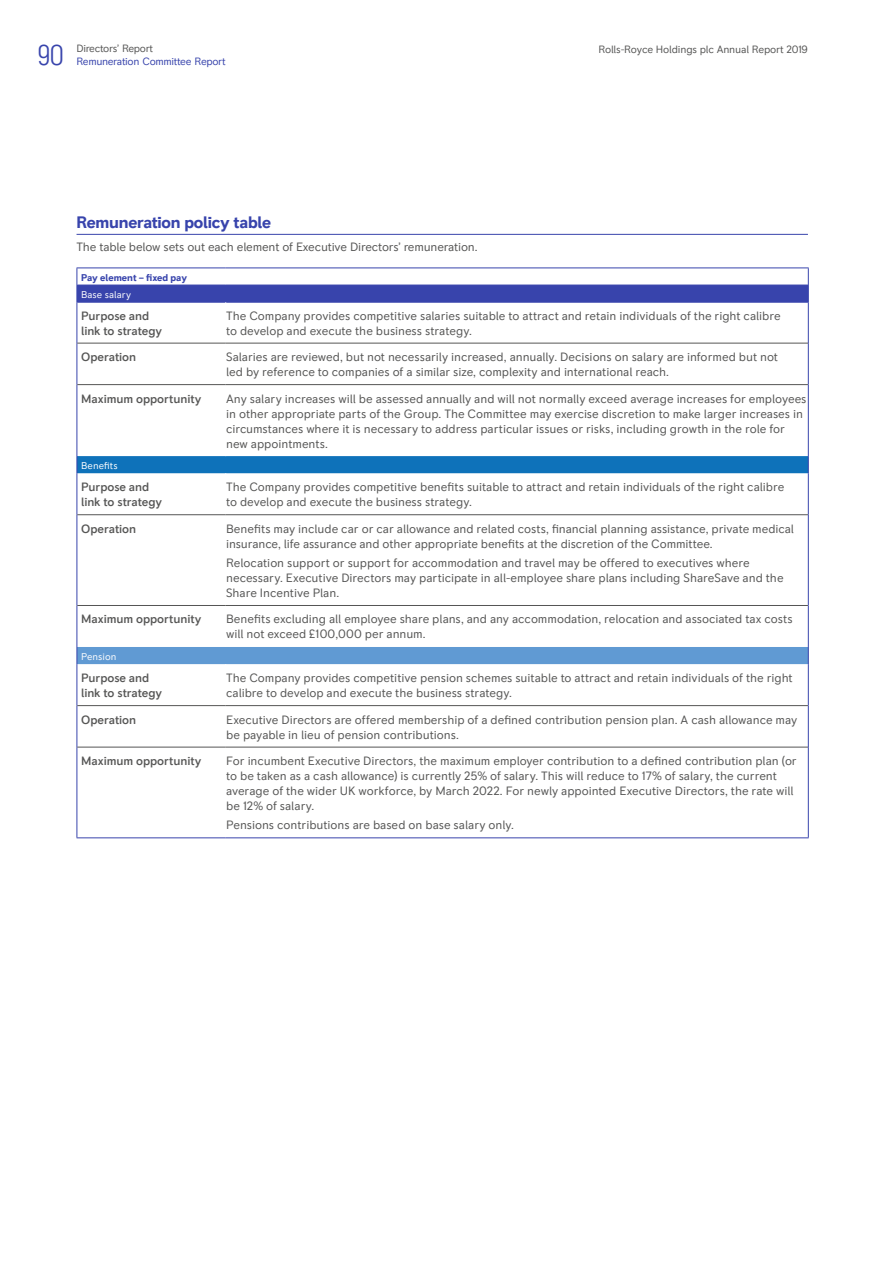
<style>
.page{position:relative;width:893px;height:1263px;background:#fff}
.page>*{position:absolute;margin:0;border:0;box-sizing:border-box;transform-origin:0 0}
.t1{font:300 condensed 28.5px "RR Pioneer";color:#3844ac}
.t2{font:700 16.5px "RR Pioneer";letter-spacing:-.015em;color:#3844ac}
.t3{font:12px/15px "RR Pioneer";letter-spacing:-.005em;color:#565655}
.t4{font:500 12px/15px "RR Pioneer";letter-spacing:-.005em;color:#565655}
.t5{font:10.5px "RR Pioneer";letter-spacing:-.015em;color:#565655}
.t6{font:10.5px "RR Pioneer";letter-spacing:-.035em;color:#3844ac}
.t7{font:10.5px "RR Pioneer";letter-spacing:-.035em;color:#565655}
.t8{font:9.75px "RR Pioneer";letter-spacing:.005em;color:#fff}
.t9{font:700 9.75px "RR Pioneer";color:#3844ac}
</style>
<div class="page">
<hr style="left:77px;top:234px;width:731px;height:1px;background:#3844ac">
<hr style="left:77px;top:302px;width:149px;height:1px;background:#3844ac">
<hr style="left:226px;top:302px;width:582px;height:1px;background:#3844ac">
<hr style="left:225px;top:302px;width:1px;height:41px;background:#fff">
<svg style="left:77px;top:268px;width:732px;height:34px"></svg>
<hr style="left:77px;top:302px;width:1px;height:41px;background:#3844ac">
<hr style="left:808px;top:302px;width:1px;height:41px;background:#3844ac">
<hr style="left:77px;top:343px;width:1px;height:42px;background:#3844ac">
<hr style="left:808px;top:343px;width:1px;height:42px;background:#3844ac">
<hr style="left:77px;top:385px;width:1px;height:71px;background:#3844ac">
<hr style="left:808px;top:385px;width:1px;height:71px;background:#3844ac">
<hr style="left:77px;top:473px;width:1px;height:42px;background:#3844ac">
<hr style="left:808px;top:473px;width:1px;height:42px;background:#3844ac">
<hr style="left:77px;top:515px;width:1px;height:90px;background:#3844ac">
<hr style="left:808px;top:515px;width:1px;height:90px;background:#3844ac">
<hr style="left:77px;top:605px;width:1px;height:42px;background:#3844ac">
<hr style="left:808px;top:605px;width:1px;height:42px;background:#3844ac">
<hr style="left:77px;top:664px;width:1px;height:42px;background:#3844ac">
<hr style="left:808px;top:664px;width:1px;height:42px;background:#3844ac">
<hr style="left:77px;top:706px;width:1px;height:41px;background:#3844ac">
<hr style="left:808px;top:706px;width:1px;height:41px;background:#3844ac">
<hr style="left:77px;top:747px;width:1px;height:90px;background:#3844ac">
<hr style="left:808px;top:747px;width:1px;height:90px;background:#3844ac">
<hr style="left:77px;top:837px;width:149px;height:1px;background:#3844ac">
<hr style="left:226px;top:837px;width:583px;height:1px;background:#3844ac">
<div style="left:77px;top:456px;width:732px;height:17px;background:#0e72ba"></div>
<div style="left:77px;top:647px;width:732px;height:17px;background:#609ad3"></div>
<hr style="left:77px;top:343px;width:149px;height:1px;background:#565655">
<hr style="left:226px;top:343px;width:582px;height:1px;background:#565655">
<hr style="left:77px;top:384px;width:149px;height:1px;background:#565655">
<hr style="left:226px;top:384px;width:582px;height:1px;background:#565655">
<hr style="left:77px;top:514px;width:149px;height:1px;background:#565655">
<hr style="left:226px;top:514px;width:582px;height:1px;background:#565655">
<hr style="left:77px;top:605px;width:149px;height:1px;background:#565655">
<hr style="left:226px;top:605px;width:582px;height:1px;background:#565655">
<hr style="left:77px;top:705px;width:149px;height:1px;background:#565655">
<hr style="left:226px;top:705px;width:582px;height:1px;background:#565655">
<hr style="left:77px;top:747px;width:149px;height:1px;background:#565655">
<hr style="left:226px;top:747px;width:582px;height:1px;background:#565655">
<h1 class="t1" style="left:38px;top:39px;width:28px">90</h1>
<p class="t7" style="left:77px;top:42px;width:78px">Directors’ Report</p>
<p class="t5" style="left:598px;top:43px;width:211px">Rolls-Royce Holdings plc Annual Report 2019</p>
<p class="t6" style="left:77px;top:55px;width:151px">Remuneration Committee Report</p>
<h2 class="t2" style="left:77px;top:212px;width:196px">Remuneration policy table</h2>
<p class="t3" style="left:77px;top:239px;width:402px">The table below sets out each element of Executive Directors’ remuneration.</p>
<p class="t9" style="left:81px;top:272px;width:107px">Pay element – fixed pay</p>
<p class="t8" style="left:81px;top:289px;width:52px">Base salary</p>
<p class="t4" style="left:81px;top:308px;width:83px">Purpose and link to strategy</p>
<p class="t3" style="left:226px;top:308px;width:556px">The Company provides competitive salaries suitable to attract and retain individuals of the right calibre to develop and execute the business strategy.</p>
<p class="t4" style="left:81px;top:350px;width:57px">Operation</p>
<p class="t3" style="left:226px;top:349px;width:553px">Salaries are reviewed, but not necessarily increased, annually. Decisions on salary are informed but not led by reference to companies of a similar size, complexity and international reach.</p>
<p class="t4" style="left:81px;top:391px;width:122px">Maximum opportunity</p>
<p class="t3" style="left:226px;top:391px;width:582px">Any salary increases will be assessed annually and will not normally exceed average increases for employees in other appropriate parts of the Group. The Committee may exercise discretion to make larger increases in circumstances where it is necessary to address particular issues or risks, including growth in the role for new appointments.</p>
<p class="t8" style="left:81px;top:460px;width:38px">Benefits</p>
<p class="t4" style="left:81px;top:480px;width:83px">Purpose and link to strategy</p>
<p class="t3" style="left:226px;top:480px;width:560px">The Company provides competitive benefits suitable to attract and retain individuals of the right calibre to develop and execute the business strategy.</p>
<p class="t4" style="left:81px;top:521px;width:57px">Operation</p>
<p class="t3" style="left:226px;top:521px;width:569px">Benefits may include car or car allowance and related costs, financial planning assistance, private medical insurance, life assurance and other appropriate benefits at the discretion of the Committee.</p>
<p class="t3" style="left:226px;top:555px;width:559px">Relocation support or support for accommodation and travel may be offered to executives where necessary. Executive Directors may participate in all-employee share plans including ShareSave and the<br>Share Incentive Plan.</p>
<p class="t4" style="left:81px;top:612px;width:122px">Maximum opportunity</p>
<p class="t3" style="left:226px;top:612px;width:568px">Benefits excluding all employee share plans, and any accommodation, relocation and associated tax costs will not exceed £100,000 per annum.</p>
<p class="t8" style="left:81px;top:651px;width:37px">Pension</p>
<p class="t4" style="left:81px;top:671px;width:83px">Purpose and link to strategy</p>
<p class="t3" style="left:226px;top:670px;width:568px">The Company provides competitive pension schemes suitable to attract and retain individuals of the right calibre to develop and execute the business strategy.</p>
<p class="t4" style="left:81px;top:712px;width:57px">Operation</p>
<p class="t3" style="left:226px;top:712px;width:573px">Executive Directors are offered membership of a defined contribution pension plan. A cash allowance may be payable in lieu of pension contributions.</p>
<p class="t4" style="left:81px;top:754px;width:122px">Maximum opportunity</p>
<p class="t3" style="left:226px;top:753px;width:572px">For incumbent Executive Directors, the maximum employer contribution to a defined contribution plan (or to be taken as a cash allowance) is currently 25% of salary. This will reduce to 17% of salary, the current average of the wider UK workforce, by March 2022. For newly appointed Executive Directors, the rate will be 12% of salary.</p>
<p class="t3" style="left:226px;top:818px;width:289px">Pensions contributions are based on base salary only.</p>
</div>
